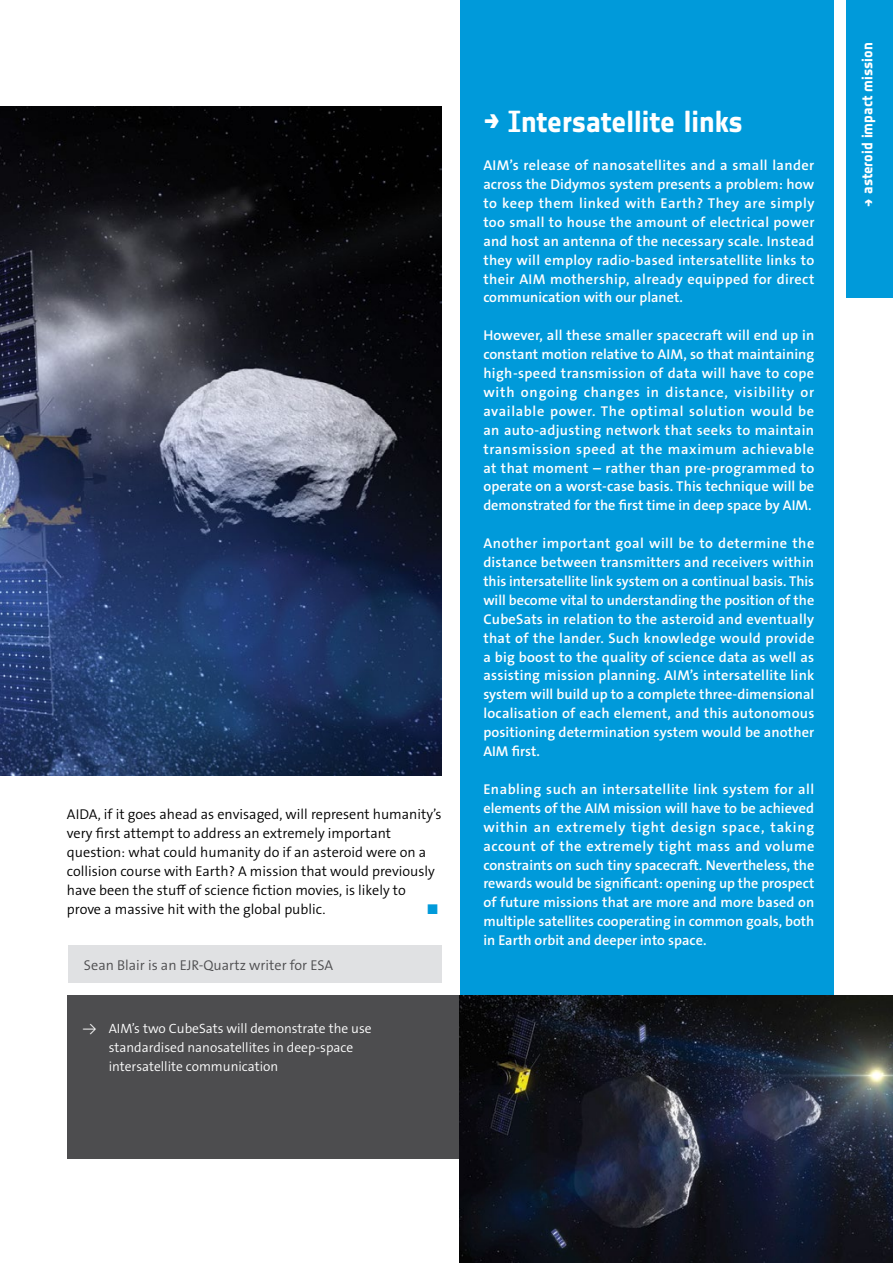
<style>
.page{position:relative;width:893px;height:1263px;background:#fff}
.page>*{position:absolute;margin:0;border:0;box-sizing:border-box;transform-origin:0 0}
._05_BUL_HIGHLIGHT_BO{font:700 30px "Notes Esa";letter-spacing:-.01em;color:#fff}
.t1{font:15px "Notes Style Bold Updated Tf";color:#fff}
._05_BUL_HIGHLIGHT_BO-2{font:600 14.25px/18.9px "The Sans Os F";color:#fff;text-align:justify}
._03_BUL_ARTICLE_txt{font:300 14.25px/18.9px "The Sans Os F";color:#000}
._03_BUL_ARTICLE_txt-2{font:300 14.25px "The Sans Os F";color:#4d4d4f}
._03_BUL_ARTICLE_txt-3{font:300 14.25px "The Sans Os F";color:#009ada}
._00_BUL_CAPTION_bis{font:300 13.5px/18.9px "The Sans Os F";color:#fff}
.s1{font-family:"Notes Esa";font-weight:700}
</style>
<div class="page">
<div style="left:846px;top:0;width:47px;height:298px;background:#009ada"></div>
<div style="left:67px;top:995px;width:393px;height:164px;background:#4d4d4f"></div>
<div style="left:68px;top:945px;width:373px;height:38px;background:#e0e1e3"></div>
<div style="left:460px;top:0;width:373px;height:1263px;background:#009ada"></div>
<img style="left:459px;top:995px;width:434px;height:268px">
<img style="left:0;top:106px;width:441px;height:669px">
<p class="_03_BUL_ARTICLE_txt" style="left:67px;top:805px;width:376px">AIDA, if it goes ahead as envisaged, will represent humanity’s very first attempt to address an extremely important question: what could humanity do if an asteroid were on a collision course with Earth? A mission that would previously have been the stuff of science fiction movies, is likely to prove a massive hit with the global public.</p>
<p class="_03_BUL_ARTICLE_txt-3" style="left:427px;top:900px;width:14px">■</p>
<p class="_03_BUL_ARTICLE_txt-2" style="left:84px;top:956px;width:251px">Sean Blair is an EJR-Quartz writer for ESA</p>
<p class="_00_BUL_CAPTION_bis" style="left:109px;top:1019px;width:264px;text-indent:-26px">→ AIM’s two CubeSats will demonstrate the use standardised nanosatellites in deep-space intersatellite communication</p>
<p class="_05_BUL_HIGHLIGHT_BO" style="left:483px;top:104px;width:261px">→ Intersatellite links</p>
<p class="_05_BUL_HIGHLIGHT_BO-2" style="left:483px;top:156px;width:333px">AIM’s release of nanosatellites and a small lander across the Didymos system presents a problem: how to keep them linked with Earth? They are simply too small to house the amount of electrical power and host an antenna of the necessary scale. Instead they will employ radio-based intersatellite links to their AIM mothership, already equipped for direct communication with our planet.</p>
<p class="_05_BUL_HIGHLIGHT_BO-2" style="left:483px;top:326px;width:333px">However, all these smaller spacecraft will end up in constant motion relative to AIM, so that maintaining high-speed transmission of data will have to cope with ongoing changes in distance, visibility or available power. The optimal solution would be an auto-adjusting network that seeks to maintain transmission speed at the maximum achievable at that moment – rather than pre-programmed to operate on a worst-case basis. This technique will be demonstrated for the first time in deep space by AIM.</p>
<p class="_05_BUL_HIGHLIGHT_BO-2" style="left:483px;top:534px;width:333px">Another important goal will be to determine the distance between transmitters and receivers within this intersatellite link system on a continual basis. This will become vital to understanding the position of the CubeSats in relation to the asteroid and eventually that of the lander. Such knowledge would provide a big boost to the quality of science data as well as assisting mission planning. AIM’s intersatellite link system will build up to a complete three-dimensional localisation of each element, and this autonomous positioning determination system would be another AIM first.</p>
<p class="_05_BUL_HIGHLIGHT_BO-2" style="left:483px;top:780px;width:333px">Enabling such an intersatellite link system for all elements of the AIM mission will have to be achieved within an extremely tight design space, taking account of the extremely tight mass and volume constraints on such tiny spacecraft. Nevertheless, the rewards would be significant: opening up the prospect of future missions that are more and more based on multiple satellites cooperating in common goals, both in Earth orbit and deeper into space.</p>
<p class="t1" style="left:858px;top:207px;width:166px;rotate:-90deg"><span class="s1">→</span> asteroid impact mission</p>
</div>
